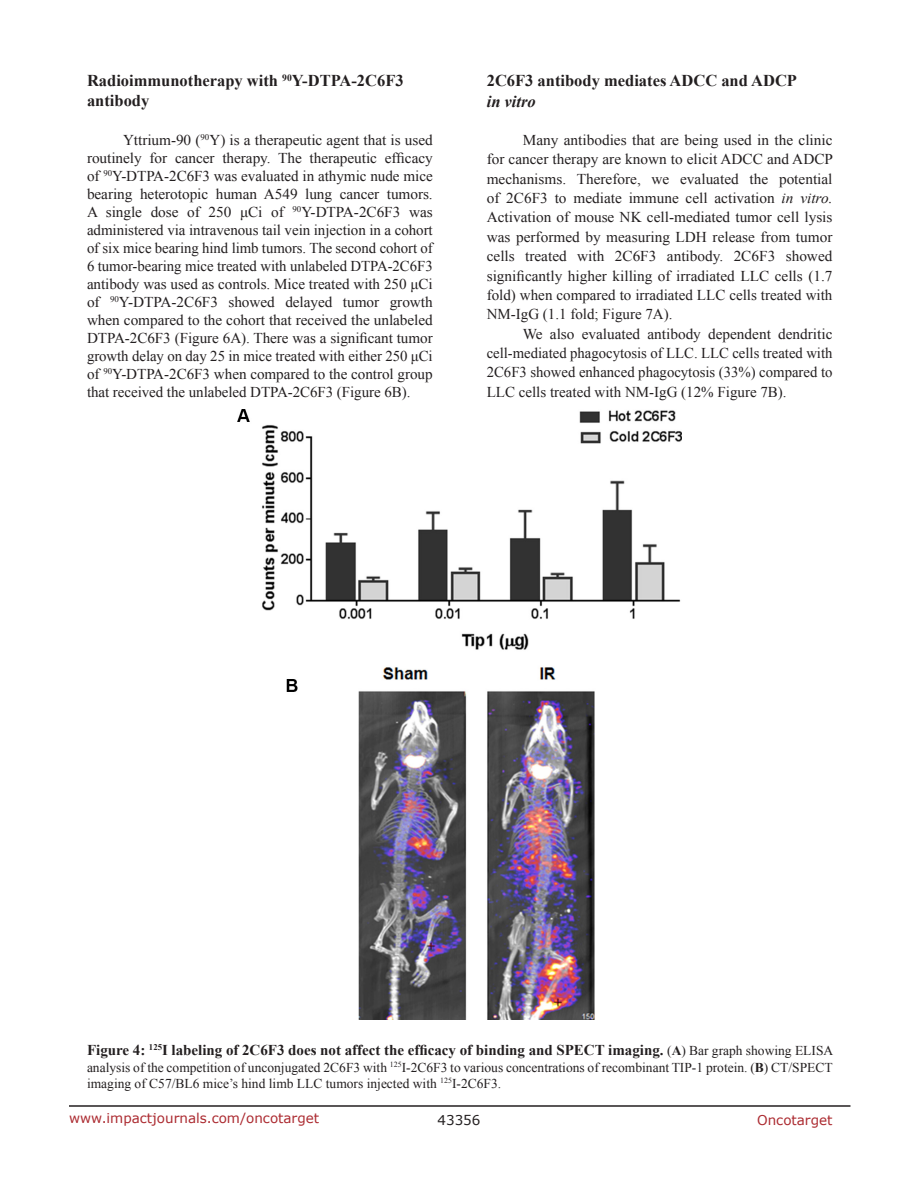
<style>
.page{position:relative;width:918px;height:1188px;background:#fff}
.page>*{position:absolute;margin:0;border:0;box-sizing:border-box;transform-origin:0 0}
.SubHeading_middle{font:700 16.5px/19.8px "Times New Roman";color:#231f20}
.BodyText{font:15px/18px "Times New Roman";color:#231f20;text-align:justify}
.FigureText{font:700 15px "Times New Roman";color:#231f20}
.FigureText-2{font:13.5px/16.2px "Times New Roman";color:#231f20}
.t1{font:13.5px "Verdana";color:#ac2b31}
.t2{font:13.5px "Verdana";color:#231f20}
.s1{font-style:italic}
.s2{font-weight:400;font-size:13.5px}
.s3{font-size:13.5px}
.s4{font-weight:700}
</style>
<div class="page">
<hr style="left:69px;top:1105px;width:781px;height:2px;background:#231f20">
<img style="left:238px;top:410px;width:444px;height:610px">
<p class="SubHeading_middle" style="left:87px;top:70px;width:318px">Radioimmunotherapy with <sup>90</sup>Y-DTPA-2C6F3 antibody</p>
<p class="BodyText" style="left:87px;top:131px;width:347px;text-indent:36px">Yttrium-90 (<sup>90</sup>Y) is a therapeutic agent that is used routinely for cancer therapy. The therapeutic efficacy of <sup>90</sup>Y-DTPA-2C6F3 was evaluated in athymic nude mice bearing heterotopic human A549 lung cancer tumors.<br>A single dose of 250 μCi of <sup>90</sup>Y-DTPA-2C6F3 was administered via intravenous tail vein injection in a cohort of six mice bearing hind limb tumors. The second cohort of 6 tumor-bearing mice treated with unlabeled DTPA-2C6F3 antibody was used as controls. Mice treated with 250 μCi of <sup>90</sup>Y-DTPA-2C6F3 showed delayed tumor growth when compared to the cohort that received the unlabeled DTPA-2C6F3 (Figure 6A). There was a significant tumor growth delay on day 25 in mice treated with either 250 μCi of <sup>90</sup>Y-DTPA-2C6F3 when compared to the control group that received the unlabeled DTPA-2C6F3 (Figure 6B).</p>
<p class="SubHeading_middle" style="left:487px;top:70px;width:312px;line-height:21.1px">2C6F3 antibody mediates ADCC and ADCP <span class="s1">in vitro</span></p>
<p class="BodyText" style="left:487px;top:130px;width:348px;line-height:19.4px;text-indent:36px">Many antibodies that are being used in the clinic for cancer therapy are known to elicit ADCC and ADCP mechanisms. Therefore, we evaluated the potential of 2C6F3 to mediate immune cell activation <span class="s1">in vitro.<br></span>Activation of mouse NK cell-mediated tumor cell lysis was performed by measuring LDH release from tumor cells treated with 2C6F3 antibody. 2C6F3 showed significantly higher killing of irradiated LLC cells (1.7 fold) when compared to irradiated LLC cells treated with NM-IgG (1.1 fold; Figure 7A).</p>
<p class="BodyText" style="left:487px;top:324px;width:347px;line-height:19.4px;text-indent:36px">We also evaluated antibody dependent dendritic cell-mediated phagocytosis of LLC. LLC cells treated with 2C6F3 showed enhanced phagocytosis (33%) compared to LLC cells treated with NM-IgG (12% Figure 7B).</p>
<p class="FigureText" style="left:87px;top:1040px;width:748px">Figure 4: <sup>125</sup>I labeling of 2C6F3 does not affect the efficacy of binding and SPECT imaging. <span class="s2">(</span><span class="s3">A</span><span class="s2">) Bar graph showing ELISA</span></p>
<p class="FigureText-2" style="left:87px;top:1059px;width:747px">analysis of the competition of unconjugated 2C6F3 with <sup>125</sup>I-2C6F3 to various concentrations of recombinant TIP-1 protein. (<span class="s4">B</span>) CT/SPECT imaging of C57/BL6 mice’s hind limb LLC tumors injected with <sup>125</sup>I-2C6F3.</p>
<p class="t1" style="left:69px;top:1109px;width:252px">www.impactjournals.com/oncotarget</p>
<p class="t2" style="left:438px;top:1111px;width:44px">43356</p>
<p class="t1" style="left:757px;top:1111px;width:77px">Oncotarget</p>
</div>
